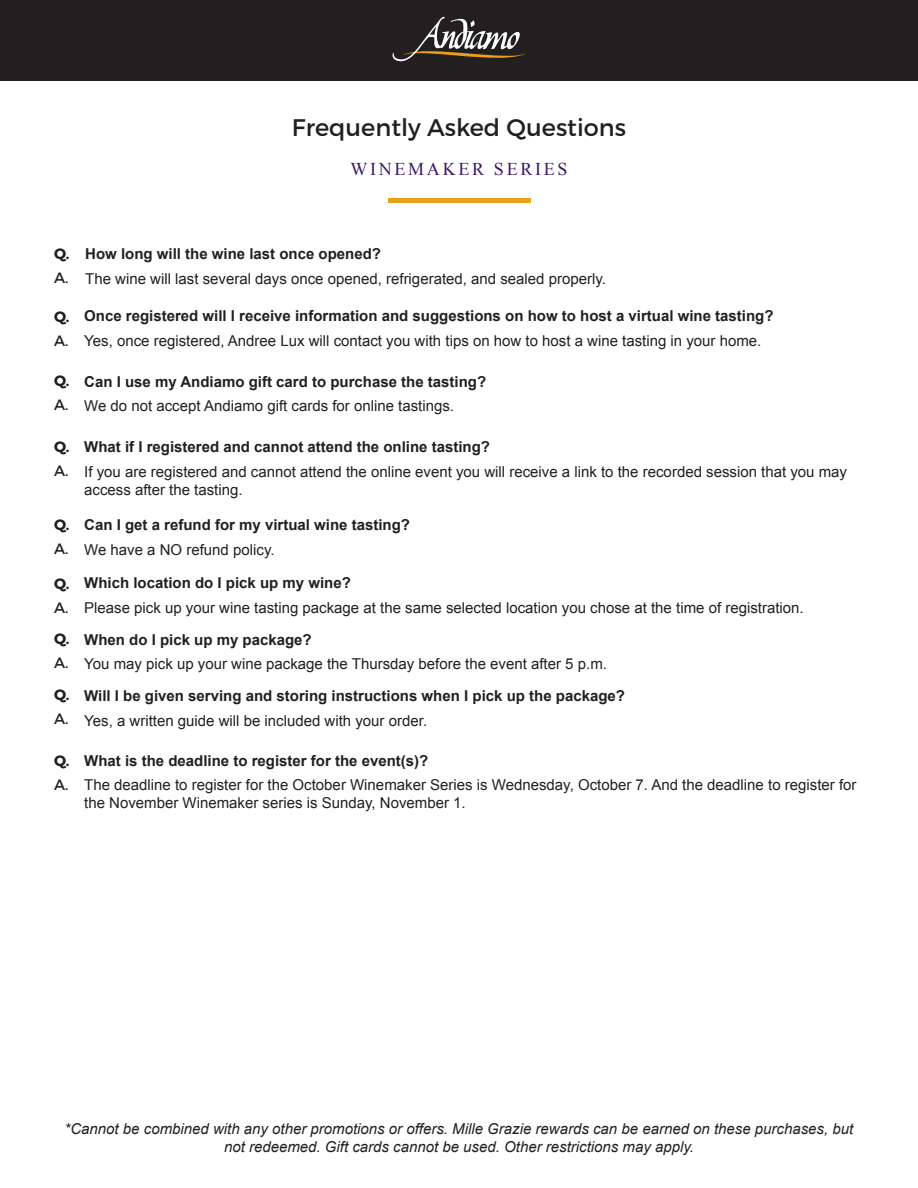
<style>
.page{position:relative;width:918px;height:1188px;background:#fff}
.page>*{position:absolute;margin:0;border:0;box-sizing:border-box;transform-origin:0 0}
.t1{font:24px "Montserrat";color:#231f20}
.t2{font:18px "Times New Roman";letter-spacing:.15em;color:#3c1765}
.t3{font:15px/18px "Arial";color:#231f20}
.t4{font:700 15px "Arial";color:#231f20}
.t5{font:italic 15px/18px "Arial";color:#231f20;text-align:center}
.t6{font:700 15px "Montserrat";color:#231f20}
.t7{font:15px "Montserrat";color:#231f20}
</style>
<div class="page">
<div style="left:0;top:0;width:918px;height:80px;background:#231f20"></div>
<svg style="left:392px;top:17px;width:134px;height:45px"></svg>
<hr style="left:388px;top:199px;width:142px;height:4px;background:#e6a218">
<h1 class="t1" style="left:292px;top:112px;width:336px">Frequently Asked Questions</h1>
<p class="t2" style="left:351px;top:157px;width:218px">WINEMAKER SERIES</p>
<p class="t6" style="left:54px;top:244px;width:17px">Q.</p>
<p class="t7" style="left:54px;top:268px;width:16px">A.</p>
<p class="t6" style="left:54px;top:307px;width:17px">Q.</p>
<p class="t7" style="left:54px;top:331px;width:16px">A.</p>
<p class="t6" style="left:54px;top:371px;width:17px">Q.</p>
<p class="t7" style="left:54px;top:395px;width:16px">A.</p>
<p class="t6" style="left:54px;top:437px;width:17px">Q.</p>
<p class="t7" style="left:54px;top:461px;width:16px">A.</p>
<p class="t6" style="left:54px;top:515px;width:17px">Q.</p>
<p class="t7" style="left:54px;top:539px;width:16px">A.</p>
<p class="t6" style="left:54px;top:574px;width:17px">Q.</p>
<p class="t7" style="left:54px;top:598px;width:16px">A.</p>
<p class="t6" style="left:54px;top:629px;width:17px">Q.</p>
<p class="t7" style="left:54px;top:653px;width:16px">A.</p>
<p class="t6" style="left:54px;top:685px;width:17px">Q.</p>
<p class="t7" style="left:54px;top:709px;width:16px">A.</p>
<p class="t6" style="left:54px;top:751px;width:17px">Q.</p>
<p class="t7" style="left:54px;top:775px;width:16px">A.</p>
<p class="t4" style="left:85px;top:244px;width:297px">How long will the wine last once opened?</p>
<p class="t3" style="left:85px;top:270px;width:522px">The wine will last several days once opened, refrigerated, and sealed properly.</p>
<p class="t4" style="left:84px;top:306px;width:691px">Once registered will I receive information and suggestions on how to host a virtual wine tasting?</p>
<p class="t3" style="left:84px;top:332px;width:679px">Yes, once registered, Andree Lux will contact you with tips on how to host a wine tasting in your home.</p>
<p class="t4" style="left:84px;top:372px;width:404px">Can I use my Andiamo gift card to purchase the tasting?</p>
<p class="t3" style="left:84px;top:397px;width:371px">We do not accept Andiamo gift cards for online tastings.</p>
<p class="t4" style="left:84px;top:437px;width:407px">What if I registered and cannot attend the online tasting?</p>
<p class="t3" style="left:84px;top:463px;width:764px">If you are registered and cannot attend the online event you will receive a link to the recorded session that you may access after the tasting.</p>
<p class="t4" style="left:84px;top:515px;width:327px">Can I get a refund for my virtual wine tasting?</p>
<p class="t3" style="left:84px;top:541px;width:192px">We have a NO refund policy.</p>
<p class="t4" style="left:84px;top:573px;width:268px">Which location do I pick up my wine?</p>
<p class="t3" style="left:84px;top:599px;width:721px">Please pick up your wine tasting package at the same selected location you chose at the time of registration.</p>
<p class="t4" style="left:84px;top:629px;width:229px">When do I pick up my package?</p>
<p class="t3" style="left:84px;top:655px;width:524px">You may pick up your wine package the Thursday before the event after 5 p.m.</p>
<p class="t4" style="left:84px;top:686px;width:542px">Will I be given serving and storing instructions when I pick up the package?</p>
<p class="t3" style="left:84px;top:712px;width:344px">Yes, a written guide will be included with your order.</p>
<p class="t4" style="left:84px;top:750px;width:346px">What is the deadline to register for the event(s)?</p>
<p class="t3" style="left:84px;top:776px;width:774px">The deadline to register for the October Winemaker Series is Wednesday, October 7. And the deadline to register for the November Winemaker series is Sunday, November 1.</p>
<p class="t5" style="left:65px;top:1120px;width:790px">*Cannot be combined with any other promotions or offers. Mille Grazie rewards can be earned on these purchases, but not redeemed. Gift cards cannot be used. Other restrictions may apply.</p>
</div>
